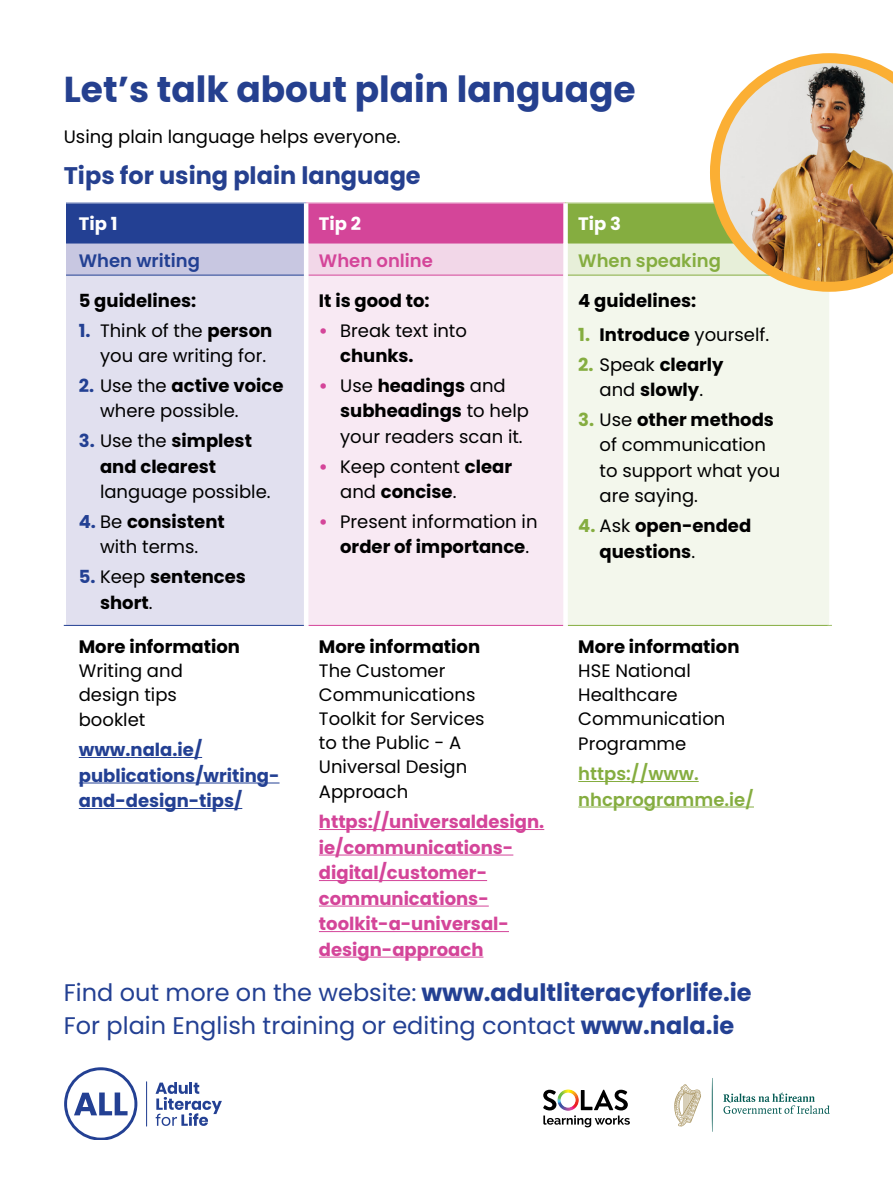
<style>
.page{position:relative;width:893px;height:1187px;background:#fff}
.page>*{position:absolute;margin:0;border:0;box-sizing:border-box;transform-origin:0 0}
.t1{font:700 36px "Poppins";color:#25408f}
.t2{font:700 24px "Poppins";color:#234093}
.t3{font:24px "Poppins";color:#234093}
.t4{font:700 24px "Poppins";color:#25408f}
.t5{font:18px/25.5px "Poppins";color:#000}
.t6{font:700 18px/25.5px "Poppins";color:#000}
.t7{font:700 18px/25.5px "Poppins";color:#d44599}
.t8{font:700 18px/25.5px "Poppins";color:#234093}
.t9{font:600 18px/25.5px "Poppins";color:#85ad40}
.t10{font:700 18px "Poppins";color:#fff}
.t11{font:600 18px "Poppins";color:#234093}
.t12{font:600 18px "Poppins";color:#d44599}
.s1{font-weight:700;color:#234093}
.s2{font-weight:700}
.s3{color:#234093}
.s4{font-weight:400}
.s5{font-weight:700;color:#d44599}
.s6{color:#85ad40}
.s7{font-weight:700;color:#85ad40}
</style>
<div class="page">
<div style="left:66px;top:203px;width:240px;height:40px;background:#234093"></div>
<div style="left:306px;top:203px;width:260px;height:40px;background:#d44599"></div>
<div style="left:566px;top:203px;width:264px;height:40px;background:#85ad40"></div>
<div style="left:66px;top:243px;width:240px;height:32px;background:#c8c7e1"></div>
<div style="left:306px;top:243px;width:260px;height:32px;background:#f2d7e8"></div>
<div style="left:566px;top:243px;width:264px;height:32px;background:#e7efd9"></div>
<div style="left:66px;top:275px;width:240px;height:350px;background:#e1e0ef"></div>
<div style="left:306px;top:275px;width:260px;height:350px;background:#f8e9f3"></div>
<div style="left:566px;top:275px;width:264px;height:350px;background:#f3f7ec"></div>
<hr style="left:308px;top:243px;width:255px;height:1px;background:#d44599">
<hr style="left:308px;top:275px;width:255px;height:1px;background:#d44599">
<hr style="left:308px;top:625px;width:255px;height:1px;background:#d44599">
<hr style="left:568px;top:243px;width:261px;height:1px;background:#85ad40">
<hr style="left:568px;top:275px;width:261px;height:1px;background:#85ad40">
<hr style="left:568px;top:625px;width:264px;height:1px;background:#85ad40">
<hr style="left:304px;top:203px;width:4px;height:40px;background:#fff">
<div style="left:563px;top:203px;width:5px;height:40px;background:#fff"></div>
<hr style="left:304px;top:243px;width:4px;height:32px;background:#fff">
<div style="left:563px;top:243px;width:5px;height:32px;background:#fff"></div>
<div style="left:563px;top:275px;width:5px;height:350px;background:#fff"></div>
<div style="left:827px;top:625px;width:5px;height:343px;background:#fff"></div>
<hr style="left:66px;top:243px;width:238px;height:1px;background:#234093">
<hr style="left:64px;top:625px;width:240px;height:1px;background:#234093">
<hr style="left:66px;top:275px;width:238px;height:1px;background:#234093">
<hr style="left:304px;top:275px;width:4px;height:350px;background:#fff">
<hr style="left:829px;top:275px;width:1px;height:350px;background:#fff">
<hr style="left:79px;top:757px;width:123px;height:1px;background:#234093">
<hr style="left:79px;top:782px;width:201px;height:1px;background:#234093">
<hr style="left:79px;top:808px;width:163px;height:1px;background:#234093">
<hr style="left:319px;top:829px;width:225px;height:1px;background:#d44599">
<hr style="left:319px;top:854px;width:194px;height:1px;background:#d44599">
<hr style="left:319px;top:880px;width:168px;height:1px;background:#d44599">
<hr style="left:319px;top:905px;width:170px;height:1px;background:#d44599">
<hr style="left:319px;top:931px;width:190px;height:1px;background:#d44599">
<hr style="left:319px;top:956px;width:164px;height:1px;background:#d44599">
<hr style="left:578px;top:781px;width:121px;height:1px;background:#85ad40">
<hr style="left:578px;top:806px;width:176px;height:1px;background:#85ad40">
<svg style="left:64px;top:1067px;width:73px;height:72px"></svg>
<svg style="left:156px;top:1082px;width:66px;height:43px"></svg>
<hr style="left:146px;top:1081px;width:1px;height:45px;background:#234093">
<svg style="left:723px;top:1092px;width:107px;height:21px"></svg>
<svg style="left:712px;top:1078px;width:1px;height:53px"></svg>
<svg style="left:674px;top:1084px;width:27px;height:42px"></svg>
<img style="left:710px;top:53px;width:183px;height:239px">
<svg style="left:543px;top:1089px;width:87px;height:38px"></svg>
<img style="left:557px;top:1089px;width:22px;height:21px">
<p class="t1" style="left:64px;top:68px;width:574px">Let’s talk about plain language</p>
<p class="t5" style="left:64px;top:124px;width:338px">Using plain language helps everyone.</p>
<p class="t4" style="left:64px;top:161px;width:358px">Tips for using plain language</p>
<p class="t10" style="left:79px;top:213px;width:40px">Tip 1</p>
<p class="t10" style="left:319px;top:213px;width:44px">Tip 2</p>
<p class="t10" style="left:578px;top:213px;width:44px">Tip 3</p>
<p class="t11" style="left:79px;top:250px;width:123px">When writing</p>
<p class="t12" style="left:319px;top:250px;width:116px">When online</p>
<p class="t9" style="left:578px;top:247px;width:144px">When speaking</p>
<p class="t6" style="left:79px;top:288px;width:119px">5 guidelines:</p>
<p class="t5" style="left:100px;top:317px;width:174px;text-indent:-21px"><span class="s1">1.</span> Think of the <span class="s2">person </span>you are writing for.</p>
<p class="t5" style="left:100px;top:373px;width:185px;text-indent:-21px"><span class="s1">2.</span> Use the <span class="s2">active voice </span>where possible.</p>
<p class="t5" style="left:100px;top:428px;width:172px;text-indent:-21px"><span class="s1">3.</span> Use the <span class="s2">simplest and clearest </span>language possible.</p>
<p class="t5" style="left:79px;top:509px;width:147px;text-align:center"><span class="s1">4.</span> Be <span class="s2">consistent </span>with terms.</p>
<p class="t6" style="left:100px;top:564px;width:147px;text-indent:-21px"><span class="s3">5.</span> <span class="s4">Keep</span> sentences short<span class="s4">.</span></p>
<p class="t6" style="left:319px;top:288px;width:112px">It is good to:</p>
<p class="t5" style="left:340px;top:317px;width:128px;text-indent:-21px"><span class="s5">•</span> Break text into <span class="s2">chunks.</span></p>
<p class="t5" style="left:340px;top:373px;width:190px;text-indent:-21px"><span class="s5">•</span> Use <span class="s2">headings</span> and <span class="s2">subheadings</span> to help your readers scan it.</p>
<p class="t5" style="left:340px;top:453px;width:173px;text-indent:-21px"><span class="s5">•</span> Keep content <span class="s2">clear </span>and <span class="s2">concise</span>.</p>
<p class="t5" style="left:340px;top:509px;width:199px;text-indent:-21px"><span class="s5">•</span> Present information in <span class="s2">order of importance</span>.</p>
<p class="t6" style="left:578px;top:288px;width:119px">4 guidelines:</p>
<p class="t6" style="left:578px;top:322px;width:192px"><span class="s6">1.</span> Introduce <span class="s4">yourself.</span></p>
<p class="t6" style="left:578px;top:351px;width:147px;text-align:center"><span class="s6">2.</span> <span class="s4">Speak</span> clearly <span class="s4">and</span> slowly<span class="s4">.</span></p>
<p class="t5" style="left:600px;top:407px;width:182px;text-indent:-21px"><span class="s7">3.</span> Use <span class="s2">other methods </span>of communication to support what you are saying.</p>
<p class="t6" style="left:600px;top:513px;width:153px;text-indent:-21px"><span class="s6">4.</span> <span class="s4">Ask</span> open-ended questions<span class="s4">.</span></p>
<p class="t6" style="left:79px;top:633px;width:163px">More information</p>
<p class="t5" style="left:79px;top:658px;width:106px;line-height:24.8px">Writing and design tips booklet</p>
<p class="t8" style="left:79px;top:737px;width:202px">www.nala.ie/ publications/writing&shy;and-design-tips/</p>
<p class="t6" style="left:319px;top:633px;width:163px">More information</p>
<p class="t5" style="left:319px;top:658px;width:167px;line-height:24.3px">The Customer<br>Communications<br>Toolkit for Services to the Public - A<br>Universal Design<br>Approach</p>
<p class="t7" style="left:319px;top:809px;width:227px">https://universaldesign. ie/communications&shy;digital/customer&shy;communications&shy;toolkit-a-universal&shy;design-approach</p>
<p class="t6" style="left:578px;top:633px;width:163px">More information</p>
<p class="t5" style="left:578px;top:658px;width:149px;line-height:24.5px">HSE National<br>Healthcare<br>Communication<br>Programme</p>
<p class="t9" style="left:578px;top:761px;width:177px">https://www. nhcprogramme.ie/</p>
<p class="t2" style="left:64px;top:978px;width:689px"><span class="s4">Find out more on the website:</span> www.adultliteracyforlife.ie</p>
<p class="t3" style="left:64px;top:1011px;width:672px">For plain English training or editing contact <span class="s2">www.nala.ie</span></p>
</div>
